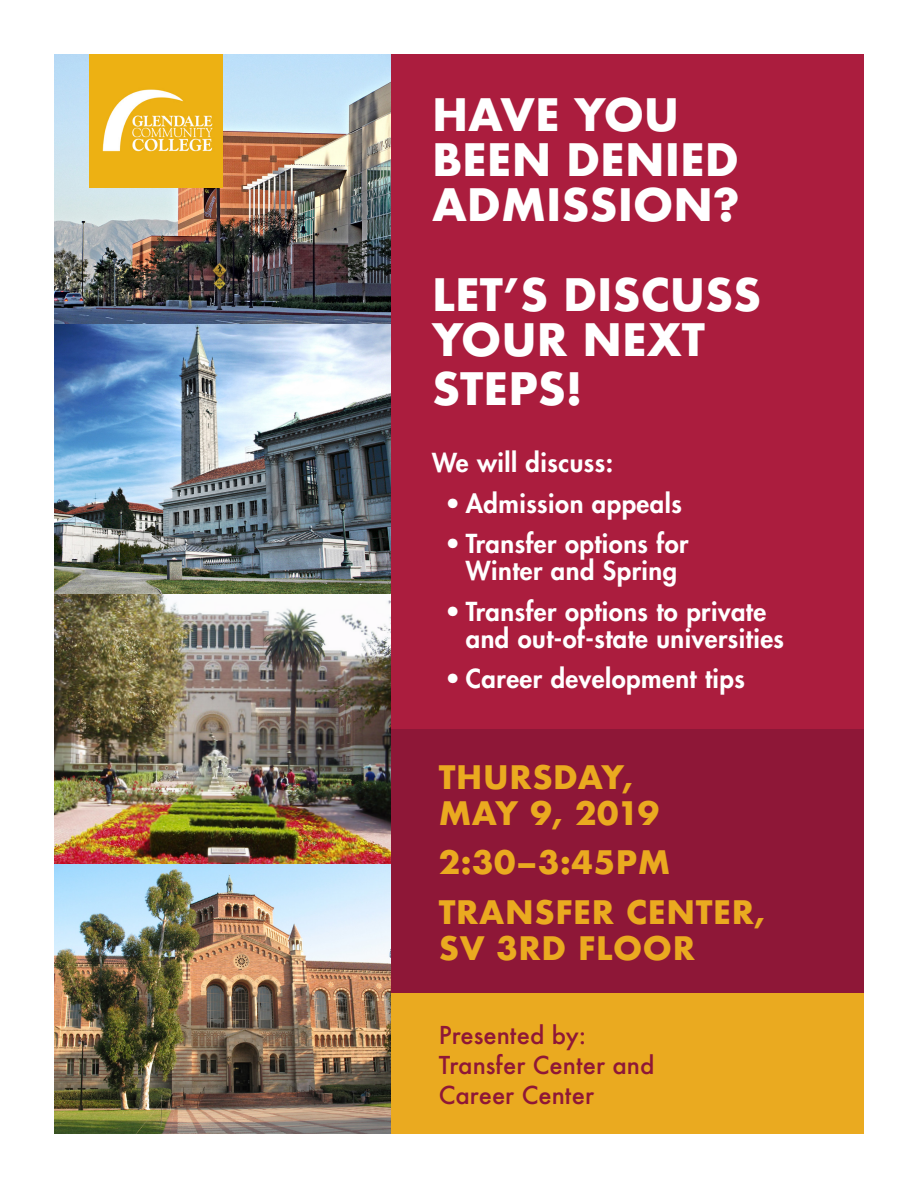
<style>
.page{position:relative;width:918px;height:1188px;background:#fff}
.page>*{position:absolute;margin:0;border:0;box-sizing:border-box;transform-origin:0 0}
.t1{font:700 43.5px/45px "Futura";color:#fff}
.t2{font:700 31.5px/36px "Futura";letter-spacing:.02em;color:#eaaa20}
.t3{font:800 25.5px/27px "Futura";letter-spacing:.02em;color:#fff;text-align:center}
.t4{font:500 24px/30px "Futura";color:#8e1737}
</style>
<div class="page">
<img style="left:54px;top:54px;width:338px;height:1080px">
<img style="left:90px;top:54px;width:133px;height:133px">
<div style="left:392px;top:54px;width:472px;height:675px;background:#ab1d3e"></div>
<div style="left:392px;top:729px;width:472px;height:265px;background:#8e1737"></div>
<div style="left:392px;top:994px;width:472px;height:140px;background:#eaaa20"></div>
<p class="t1" style="left:432px;top:92px;width:309px">HAVE YOU<br>BEEN DENIED<br>ADMISSION?</p>
<p class="t1" style="left:432px;top:271px;width:331px;line-height:46.8px">LET’S DISCUSS<br>YOUR NEXT<br>STEPS!</p>
<p class="t3" style="left:432px;top:449px;width:183px">We will discuss:</p>
<p class="t3" style="left:446px;top:489px;width:238px">• Admission appeals</p>
<p class="t3" style="left:446px;top:530px;width:245px">• Transfer options for<br>Winter and Spring</p>
<p class="t3" style="left:466px;top:597px;width:320px;text-align:left;text-indent:-20px">• Transfer options to private and out-of-state universities</p>
<p class="t3" style="left:446px;top:665px;width:301px">• Career development tips</p>
<p class="t2" style="left:439px;top:759px;width:222px">THURSDAY,<br>MAY 9, 2019</p>
<p class="t2" style="left:439px;top:844px;width:233px">2:30–3:45PM</p>
<p class="t2" style="left:439px;top:894px;width:328px">TRANSFER CENTER,<br>SV 3RD FLOOR</p>
<p class="t4" style="left:439px;top:1019px;width:217px">Presented by:<br>Transfer Center and<br>Career Center</p>
</div>
